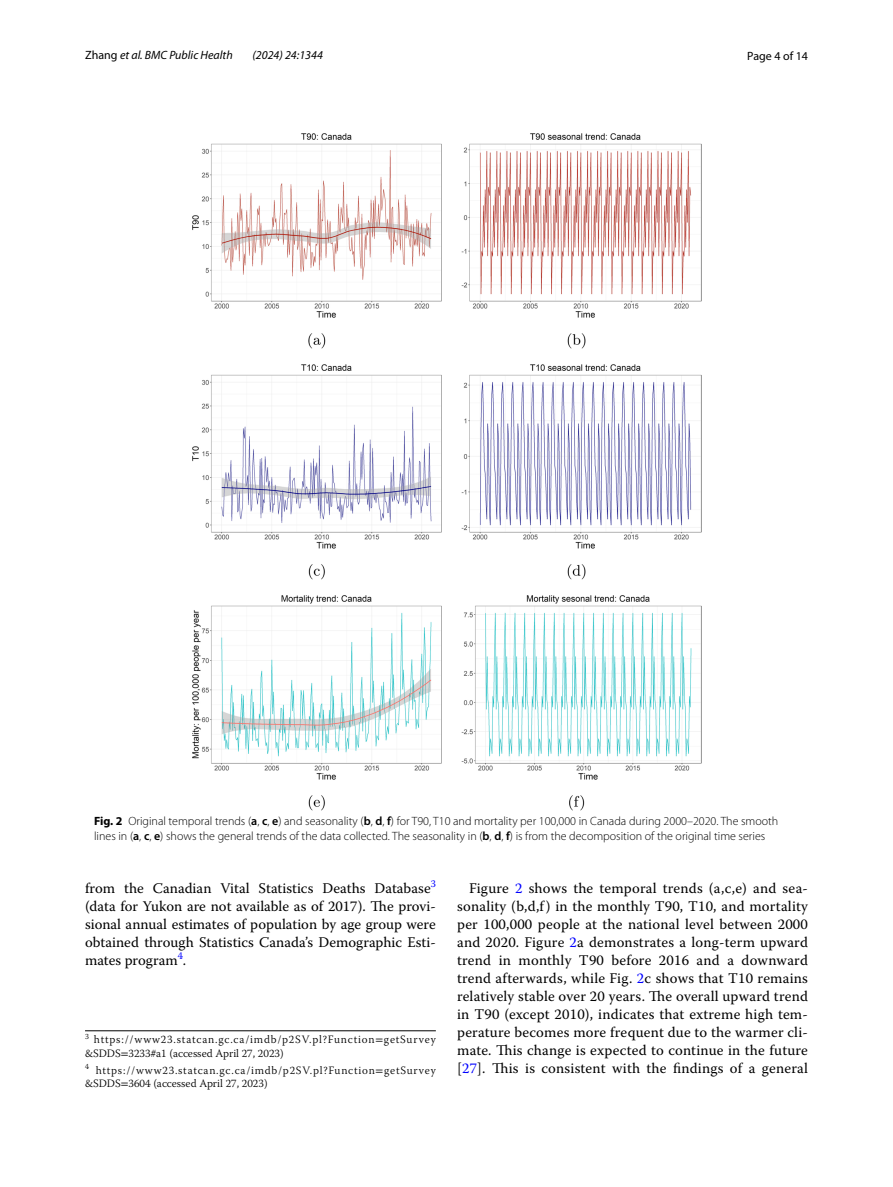
<style>
.page{position:relative;width:893px;height:1187px;background:#fff}
.page>*{position:absolute;margin:0;border:0;box-sizing:border-box;transform-origin:0 0}
.t1{font:14.7px/18px "Warnock Pro";letter-spacing:.01em;color:#000;text-align:justify}
.t2{font:12px/15px "Myriad Pro Light 3";color:#000}
.t3{font:italic 12px "Myriad Pro";color:#000}
.t4{font:12px "Myriad Pro";color:#000}
.t5{font:300 11.25px/13.5px "Warnock Pro";letter-spacing:.06em;color:#000}
.s1{font-style:normal}
.s2{font-family:"Myriad Pro";font-weight:700}
.s3{font-family:"Myriad Pro";font-weight:600}
.s4{color:#00f}
.s5{font-family:"STIX";font-weight:400}
</style>
<div class="page">
<img style="left:192px;top:133px;width:510px;height:677px">
<hr style="left:85px;top:1030px;width:351px;height:1px;background:#000">
<p class="t3" style="left:85px;top:48px;width:149px"><span class="s1">Zhang</span> et al. BMC Public Health</p>
<p class="t3" style="left:252px;top:48px;width:72px">(2024) 24:1344</p>
<p class="t4" style="left:747px;top:48px;width:62px">Page 4 of 14</p>
<p class="t2" style="left:94px;top:814px;width:686px"><span class="s2">Fig. 2</span> Original temporal trends (<span class="s3">a</span>, <span class="s3">c</span>, <span class="s3">e</span>) and seasonality (<span class="s3">b</span>, <span class="s3">d</span>, <span class="s3">f</span>) for T90, T10 and mortality per 100,000 in Canada during 2000–2020. The smooth lines in (<span class="s3">a</span>, <span class="s3">c</span>, <span class="s3">e</span>) shows the general trends of the data collected. The seasonality in (<span class="s3">b</span>, <span class="s3">d</span>, <span class="s3">f</span>) is from the decomposition of the original time series</p>
<p class="t1" style="left:85px;top:878px;width:352px">from the Canadian Vital Statistics Deaths Database<sup>3 </sup>(data for Yukon are not available as of 2017). The provi&shy;sional annual estimates of population by age group were obtained through Statistics Canada’s Demographic Esti&shy;mates program<sup>4</sup>.</p>
<p class="t1" style="left:457px;top:878px;width:352px;text-indent:12px">Figure <span class="s4">2</span> shows the temporal trends (a,c,e) and sea&shy;sonality (b,d,f) in the monthly T90, T10, and mortality per 100,000 people at the national level between 2000 and 2020. Figure <span class="s4">2</span>a demonstrates a long-term upward trend in monthly T90 before 2016 and a downward trend afterwards, while Fig. <span class="s4">2</span>c shows that T10 remains relatively stable over 20 years. The overall upward trend in T90 (except 2010), indicates that extreme high tem&shy;perature becomes more frequent due to the warmer cli&shy;mate. This change is expected to continue in the future [<span class="s4">27</span>]. This is consistent with the findings of a general</p>
<p class="t5" style="left:85px;top:1032px;width:352px"><sup>3</sup> https://www23.statcan.gc.ca/imdb/p2SV.pl?Function<span class="s5">=</span>getSurvey &amp;SDDS<span class="s5">=</span>3233#a1 (accessed April 27, 2023)</p>
<p class="t5" style="left:85px;top:1063px;width:352px"><sup>4</sup> https://www23.statcan.gc.ca/imdb/p2SV.pl?Function<span class="s5">=</span>getSurvey &amp;SDDS<span class="s5">=</span>3604 (accessed April 27, 2023)</p>
</div>
